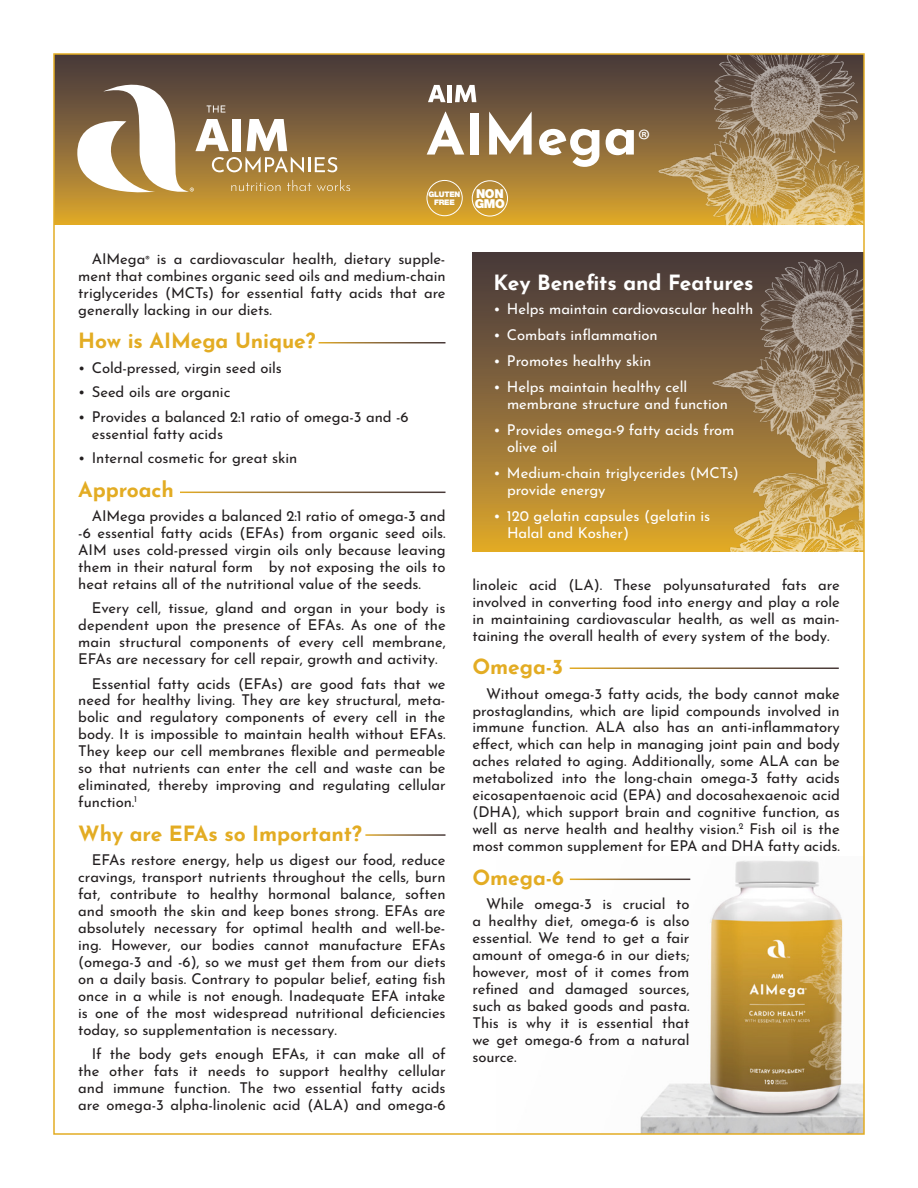
<style>
.page{position:relative;width:918px;height:1188px;background:#fff}
.page>*{position:absolute;margin:0;border:0;box-sizing:border-box;transform-origin:0 0}
.t1{font:700 56.1px "Josefin Sans";color:#fff}
.DS_subhead{font:700 21px "Josefin Sans";letter-spacing:-.005em;color:#e3ac23}
.subhead_over_solid_b{font:700 21px "Josefin Sans";letter-spacing:-.005em;color:#fff}
.DS_body_copy{font:100 14.85px/17px "Josefin Sans";letter-spacing:-.005em;color:#231f20;text-align:justify}
.bullets_in_solid_box{font:100 14.85px/17px "Josefin Sans";letter-spacing:-.005em;color:#fff}
.body_copy_bullets{font:100 14.85px/17px "Josefin Sans";letter-spacing:-.005em;color:#231f20}
.Price{font:900 12.3px "Helvetica Neue LT Std";letter-spacing:-.03em;color:#fff}
.Price-2{font:900 7.65px "Helvetica Neue LT Std";letter-spacing:-.03em;color:#fff}
.s1{font-family:"Myriad Pro";font-weight:400;font-size:30px}
.s2{font-size:8.7px}
</style>
<div class="page">
<div style="left:54px;top:54px;width:810px;height:171px;background:linear-gradient(to bottom,#3f333f,#daa531)"></div>
<img style="left:569px;top:860px;width:293px;height:272px">
<div style="left:472px;top:253px;width:392px;height:299px;background:linear-gradient(to bottom,#403340,#daa530)"></div>
<svg style="left:77px;top:85px;width:273px;height:107px"></svg>
<hr style="left:570px;top:879px;width:120px;height:1px;background:#fff">
<img style="left:707px;top:252px;width:155px;height:300px">
<img style="left:653px;top:56px;width:209px;height:170px">
<svg style="left:428px;top:85px;width:18px;height:17px"></svg>
<hr style="left:448px;top:85px;width:4px;height:17px;background:#fff">
<svg style="left:455px;top:85px;width:21px;height:17px"></svg>
<div style="left:427px;top:180px;width:36px;height:36px;border:1px solid #fff;border-radius:50%"></div>
<div style="left:472px;top:180px;width:36px;height:36px;border:1px solid #fff;border-radius:50%"></div>
<p class="t1" style="left:426px;top:85px;width:226px">AIMega<span class="s1">®</span></p>
<p class="Price-2" style="left:429px;top:190px;width:33px">GLUTEN</p>
<p class="Price-2" style="left:434px;top:198px;width:22px">FREE</p>
<p class="Price" style="left:476px;top:186px;width:29px">NON</p>
<p class="Price" style="left:475px;top:197px;width:32px">GMO</p>
<p class="DS_body_copy" style="left:78px;top:249px;width:369px;text-indent:14px">AIMega<span class="s2">®</span> is a cardiovascular health, dietary supple&shy;ment that combines organic seed oils and medium-chain triglycerides (MCTs) for essential fatty acids that are generally lacking in our diets.</p>
<p class="DS_subhead" style="left:78px;top:322px;width:239px">How is AIMega Unique?</p>
<p class="body_copy_bullets" style="left:78px;top:358px;width:205px">• Cold-pressed, virgin seed oils</p>
<p class="body_copy_bullets" style="left:78px;top:382px;width:154px">• Seed oils are organic</p>
<p class="body_copy_bullets" style="left:92px;top:407px;width:318px;text-indent:-14px">• Provides a balanced 2:1 ratio of omega-3 and -6 essential fatty acids</p>
<p class="body_copy_bullets" style="left:78px;top:448px;width:221px">• Internal cosmetic for great skin</p>
<p class="DS_subhead" style="left:78px;top:470px;width:97px">Approach</p>
<p class="DS_body_copy" style="left:78px;top:506px;width:369px;text-indent:14px">AIMega provides a balanced 2:1 ratio of omega-3 and -6 essential fatty acids (EFAs) from organic seed oils.<br>AIM uses cold-pressed virgin oils only because leaving them in their natural form by not exposing the oils to heat retains all of the nutritional value of the seeds.</p>
<p class="DS_body_copy" style="left:78px;top:598px;width:369px;text-indent:14px">Every cell, tissue, gland and organ in your body is dependent upon the presence of EFAs. As one of the main structural components of every cell membrane, EFAs are necessary for cell repair, growth and activity.</p>
<p class="DS_body_copy" style="left:78px;top:674px;width:369px;text-indent:14px">Essential fatty acids (EFAs) are good fats that we need for healthy living. They are key structural, meta&shy;bolic and regulatory components of every cell in the body. It is impossible to maintain health without EFAs.<br>They keep our cell membranes flexible and permeable so that nutrients can enter the cell and waste can be eliminated, thereby improving and regulating cellular function.<sup>1</sup></p>
<p class="DS_subhead" style="left:78px;top:815px;width:285px">Why are EFAs so Important?</p>
<p class="DS_body_copy" style="left:78px;top:850px;width:369px;text-indent:14px">EFAs restore energy, help us digest our food, reduce cravings, transport nutrients throughout the cells, burn fat, contribute to healthy hormonal balance, soften and smooth the skin and keep bones strong. EFAs are absolutely necessary for optimal health and well-be&shy;ing. However, our bodies cannot manufacture EFAs (omega-3 and -6), so we must get them from our diets on a daily basis. Contrary to popular belief, eating fish once in a while is not enough. Inadequate EFA intake is one of the most widespread nutritional deficiencies today, so supplementation is necessary.</p>
<p class="DS_body_copy" style="left:78px;top:1044px;width:369px;text-indent:14px">If the body gets enough EFAs, it can make all of the other fats it needs to support healthy cellular and immune function. The two essential fatty acids are omega-3 alpha-linolenic acid (ALA) and omega-6</p>
<p class="subhead_over_solid_b" style="left:494px;top:264px;width:262px">Key Benefits and Features</p>
<p class="bullets_in_solid_box" style="left:494px;top:300px;width:261px">• Helps maintain cardiovascular health</p>
<p class="bullets_in_solid_box" style="left:494px;top:325px;width:166px">• Combats inflammation</p>
<p class="bullets_in_solid_box" style="left:494px;top:351px;width:159px">• Promotes healthy skin</p>
<p class="bullets_in_solid_box" style="left:507px;top:377px;width:223px;text-indent:-14px">• Helps maintain healthy cell membrane structure and function</p>
<p class="bullets_in_solid_box" style="left:507px;top:420px;width:229px;text-indent:-14px">• Provides omega-9 fatty acids from olive oil</p>
<p class="bullets_in_solid_box" style="left:507px;top:463px;width:234px;text-indent:-14px">• Medium-chain triglycerides (MCTs) provide energy</p>
<p class="bullets_in_solid_box" style="left:507px;top:506px;width:205px;text-indent:-14px">• 120 gelatin capsules (gelatin is<br>Halal and Kosher)</p>
<p class="DS_body_copy" style="left:472px;top:575px;width:369px">linoleic acid (LA). These polyunsaturated fats are involved in converting food into energy and play a role in maintaining cardiovascular health, as well as main&shy;taining the overall health of every system of the body.</p>
<p class="DS_subhead" style="left:472px;top:648px;width:92px">Omega-3</p>
<p class="DS_body_copy" style="left:472px;top:684px;width:369px;text-indent:14px">Without omega-3 fatty acids, the body cannot make prostaglandins, which are lipid compounds involved in immune function. ALA also has an anti-inflammatory effect, which can help in managing joint pain and body aches related to aging. Additionally, some ALA can be metabolized into the long-chain omega-3 fatty acids eicosapentaenoic acid (EPA) and docosahexaenoic acid (DHA), which support brain and cognitive function, as well as nerve health and healthy vision.<sup>2</sup> Fish oil is the most common supplement for EPA and DHA fatty acids.</p>
<p class="DS_subhead" style="left:472px;top:859px;width:93px">Omega-6</p>
<p class="DS_body_copy" style="left:472px;top:894px;width:219px;text-indent:14px">While omega-3 is crucial to a healthy diet, omega-6 is also essential. We tend to get a fair amount of omega-6 in our diets; however, most of it comes from refined and damaged sources, such as baked goods and pasta.<br>This is why it is essential that we get omega-6 from a natural source.</p>
</div>
